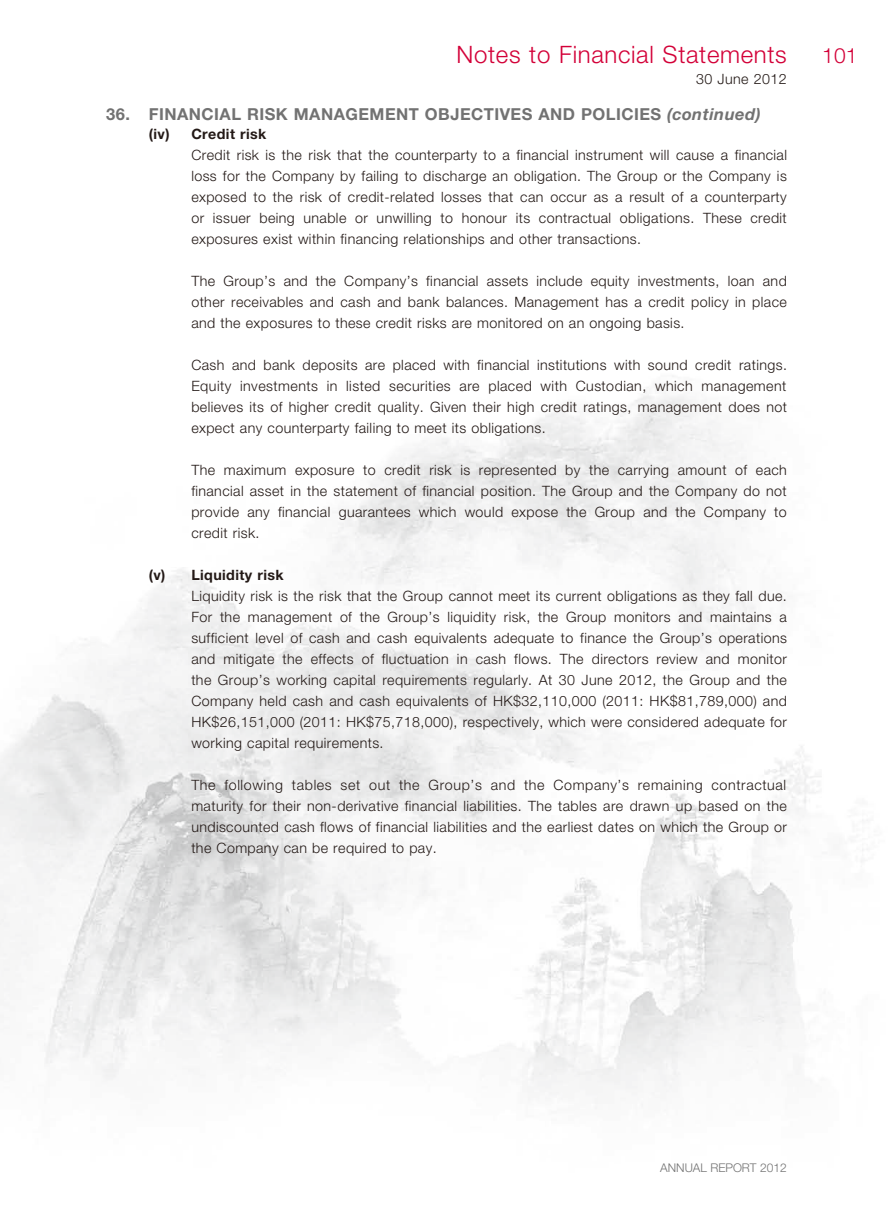
<style>
.page{position:relative;width:893px;height:1212px;background:#fff}
.page>*{position:absolute;margin:0;border:0;box-sizing:border-box;transform-origin:0 0}
.t1{font:300 24px "Helvetica Neue LT Std";letter-spacing:.03em;color:#d30038}
.t2{font:300 21px "Helvetica Neue LT Std";color:#d30038}
.t3{font:700 16.5px "Helvetica Neue LT Std";letter-spacing:.03em;color:#727272}
.t4{font:300 14.25px/21px "Helvetica Neue LT Std";letter-spacing:.03em;color:#231916;text-align:justify}
.t5{font:700 14.25px "Helvetica Neue LT Std";letter-spacing:.03em;color:#231916}
.t6{font:300 12px "Helvetica Neue LT Std";color:#727272}
.s1{font-style:italic}
</style>
<div class="page">
<img style="left:0;top:376px;width:868px;height:730px">
<h1 class="t1" style="left:457px;top:40px;width:332px">Notes to Financial Statements</h1>
<h2 class="t2" style="left:822px;top:42px;width:37px">101</h2>
<p class="t4" style="left:696px;top:68px;width:92px">30 June 2012</p>
<p class="t3" style="left:106px;top:104px;width:656px">36. FINANCIAL RISK MANAGEMENT OBJECTIVES AND POLICIES <span class="s1">(continued)</span></p>
<p class="t5" style="left:149px;top:125px;width:119px">(iv) Credit risk</p>
<p class="t4" style="left:191px;top:144px;width:597px">Credit risk is the risk that the counterparty to a financial instrument will cause a financial loss for the Company by failing to discharge an obligation. The Group or the Company is exposed to the risk of credit-related losses that can occur as a result of a counterparty or issuer being unable or unwilling to honour its contractual obligations. These credit exposures exist within financing relationships and other transactions.</p>
<p class="t4" style="left:191px;top:270px;width:597px">The Group’s and the Company’s financial assets include equity investments, loan and other receivables and cash and bank balances. Management has a credit policy in place and the exposures to these credit risks are monitored on an ongoing basis.</p>
<p class="t4" style="left:191px;top:354px;width:597px">Cash and bank deposits are placed with financial institutions with sound credit ratings.<br>Equity investments in listed securities are placed with Custodian, which management believes its of higher credit quality. Given their high credit ratings, management does not expect any counterparty failing to meet its obligations.</p>
<p class="t4" style="left:191px;top:459px;width:597px">The maximum exposure to credit risk is represented by the carrying amount of each financial asset in the statement of financial position. The Group and the Company do not provide any financial guarantees which would expose the Group and the Company to credit risk.</p>
<p class="t5" style="left:149px;top:566px;width:136px">(v) Liquidity risk</p>
<p class="t4" style="left:191px;top:585px;width:597px">Liquidity risk is the risk that the Group cannot meet its current obligations as they fall due.<br>For the management of the Group’s liquidity risk, the Group monitors and maintains a sufficient level of cash and cash equivalents adequate to finance the Group’s operations and mitigate the effects of fluctuation in cash flows. The directors review and monitor the Group’s working capital requirements regularly. At 30 June 2012, the Group and the Company held cash and cash equivalents of HK$32,110,000 (2011: HK$81,789,000) and HK$26,151,000 (2011: HK$75,718,000), respectively, which were considered adequate for working capital requirements.</p>
<p class="t4" style="left:191px;top:774px;width:597px">The following tables set out the Group’s and the Company’s remaining contractual maturity for their non-derivative financial liabilities. The tables are drawn up based on the undiscounted cash flows of financial liabilities and the earliest dates on which the Group or the Company can be required to pay.</p>
<p class="t6" style="left:660px;top:1160px;width:128px">ANNUAL REPORT 2012</p>
</div>
